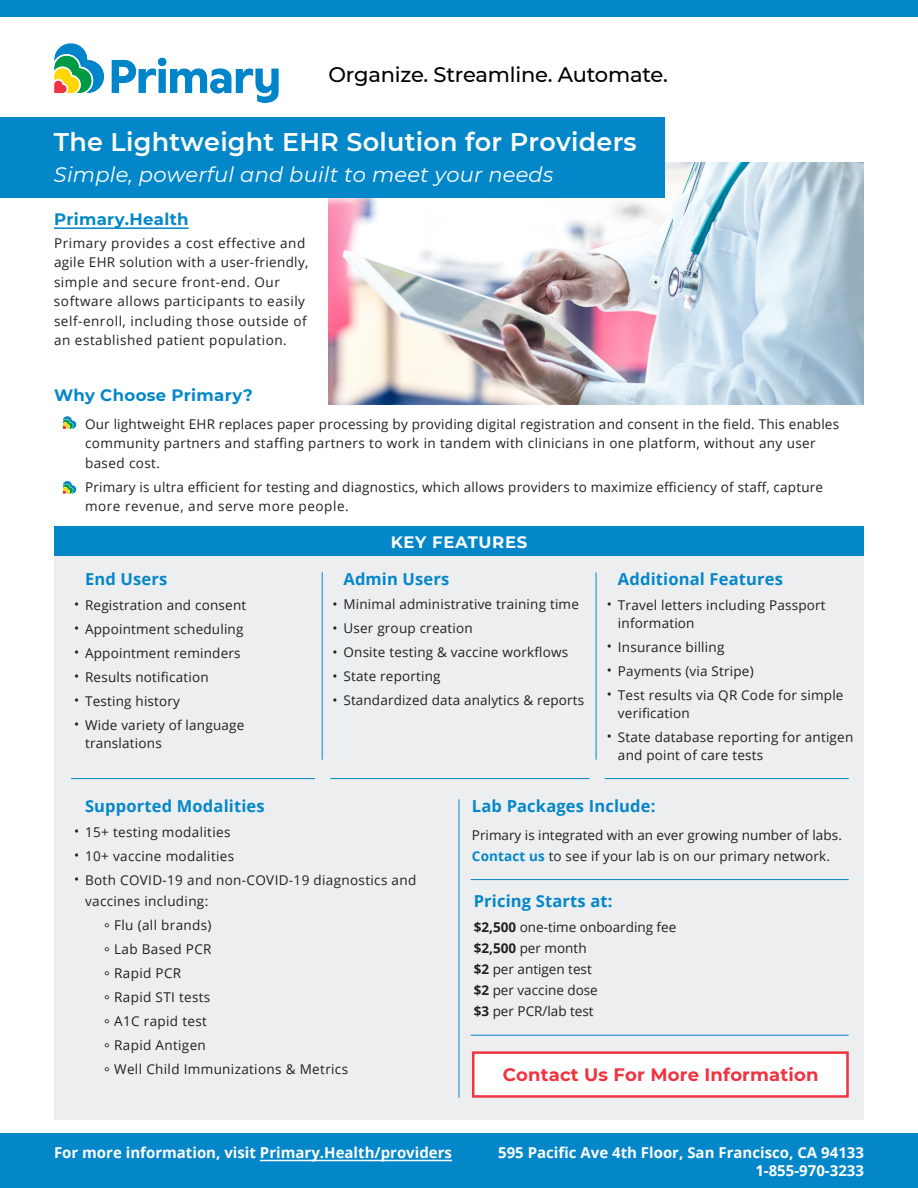
<style>
.page{position:relative;width:918px;height:1188px;background:#fff}
.page>*{position:absolute;margin:0;border:0;box-sizing:border-box;transform-origin:0 0}
.t1{font:600 25.5px "Montserrat";letter-spacing:.01em;color:#fff}
.t2{font:italic 21px "Montserrat";letter-spacing:.01em;color:#fff}
.t3{font:500 21px "Montserrat";letter-spacing:-.01em;color:#000}
.t4{font:700 18px "Montserrat";letter-spacing:.01em;color:#ef3340}
.t5{font:700 16.5px "Open Sans";letter-spacing:.01em;color:#0387c9}
.t6{font:700 16.5px "Montserrat";letter-spacing:.02em;color:#0387c9}
.t7{font:700 16.5px "Montserrat";letter-spacing:.04em;color:#fff}
.t8{font:700 15px "Open Sans";color:#fff}
.t9{font:13.5px/19.5px "Open Sans";letter-spacing:.015em;color:#231f20}
.t10{font:13.5px/19.5px "Open Sans";letter-spacing:.04em;color:#231f20}
.s1{font-weight:700;color:#0387c9}
.s2{font-weight:700}
</style>
<div class="page">
<div style="left:54px;top:556px;width:810px;height:564px;background:#edeeef"></div>
<div style="left:54px;top:526px;width:810px;height:30px;background:#0387c9"></div>
<img style="left:328px;top:162px;width:536px;height:243px">
<div style="left:0;top:117px;width:664px;height:81px;background:#0387c9"></div>
<div style="left:0;top:1133px;width:918px;height:55px;background:#0387c9"></div>
<div style="left:0;top:0;width:918px;height:16px;background:#0387c9"></div>
<img style="left:54px;top:43px;width:225px;height:60px">
<hr style="left:71px;top:778px;width:244px;height:1px;background:#0387c9">
<hr style="left:322px;top:572px;width:1px;height:188px;background:#0387c9">
<hr style="left:459px;top:799px;width:1px;height:299px;background:#0387c9">
<hr style="left:596px;top:572px;width:1px;height:188px;background:#0387c9">
<hr style="left:605px;top:778px;width:244px;height:1px;background:#0387c9">
<hr style="left:471px;top:879px;width:378px;height:1px;background:#0387c9">
<hr style="left:471px;top:1035px;width:378px;height:1px;background:#0387c9">
<hr style="left:330px;top:778px;width:260px;height:1px;background:#0387c9">
<svg style="left:63px;top:416px;width:14px;height:13px"></svg>
<svg style="left:63px;top:481px;width:14px;height:13px"></svg>
<div style="left:473px;top:1053px;width:374px;height:43px;background:#fff"></div>
<div style="left:472px;top:1051px;width:377px;height:47px;border:2px solid #ef3340"></div>
<hr style="left:54px;top:227px;width:135px;height:2px;background:#0387c9">
<hr style="left:260px;top:1160px;width:192px;height:1px;background:#fff">
<p class="t3" style="left:328px;top:60px;width:341px">Organize. Streamline. Automate.</p>
<p class="t1" style="left:54px;top:124px;width:584px">The Lightweight EHR Solution for Providers</p>
<p class="t2" style="left:54px;top:160px;width:501px">Simple, powerful and built to meet your needs</p>
<p class="t6" style="left:54px;top:208px;width:136px">Primary.Health</p>
<p class="t10" style="left:54px;top:233px;width:256px">Primary provides a cost effective and agile EHR solution with a user-friendly, simple and secure front-end. Our software allows participants to easily self-enroll, including those outside of an established patient population.</p>
<p class="t6" style="left:54px;top:384px;width:200px">Why Choose Primary?</p>
<p class="t9" style="left:85px;top:414px;width:756px">Our lightweight EHR replaces paper processing by providing digital registration and consent in the field. This enables community partners and staffing partners to work in tandem with clinicians in one platform, without any user based cost.</p>
<p class="t9" style="left:85px;top:477px;width:740px">Primary is ultra efficient for testing and diagnostics, which allows providers to maximize efficiency of staff, capture more revenue, and serve more people.</p>
<p class="t7" style="left:391px;top:530px;width:138px">KEY FEATURES</p>
<p class="t5" style="left:85px;top:567px;width:84px">End Users</p>
<p class="t5" style="left:343px;top:567px;width:107px">Admin Users</p>
<p class="t9" style="left:74px;top:595px;width:174px">• Registration and consent</p>
<p class="t9" style="left:74px;top:619px;width:171px">• Appointment scheduling</p>
<p class="t9" style="left:74px;top:643px;width:168px">• Appointment reminders</p>
<p class="t9" style="left:74px;top:667px;width:136px">• Results notification</p>
<p class="t9" style="left:74px;top:691px;width:108px">• Testing history</p>
<p class="t9" style="left:74px;top:715px;width:172px">• Wide variety of language</p>
<p class="t9" style="left:85px;top:733px;width:78px">translations</p>
<p class="t9" style="left:332px;top:594px;width:248px">• Minimal administrative training time</p>
<p class="t9" style="left:332px;top:618px;width:142px">• User group creation</p>
<p class="t9" style="left:332px;top:642px;width:237px">• Onsite testing &amp; vaccine workflows</p>
<p class="t9" style="left:332px;top:666px;width:110px">• State reporting</p>
<p class="t9" style="left:332px;top:690px;width:253px">• Standardized data analytics &amp; reports</p>
<p class="t5" style="left:618px;top:567px;width:167px">Additional Features</p>
<p class="t9" style="left:618px;top:595px;width:209px;line-height:18px;text-indent:-11px">• Travel letters including Passport information</p>
<p class="t9" style="left:607px;top:637px;width:119px">• Insurance billing</p>
<p class="t9" style="left:607px;top:661px;width:148px">• Payments (via Stripe)</p>
<p class="t9" style="left:618px;top:685px;width:227px;line-height:18px;text-indent:-11px">• Test results via QR Code for simple verification</p>
<p class="t9" style="left:618px;top:727px;width:237px;line-height:18px;text-indent:-11px">• State database reporting for antigen and point of care tests</p>
<p class="t5" style="left:85px;top:794px;width:181px">Supported Modalities</p>
<p class="t9" style="left:74px;top:822px;width:158px">• 15+ testing modalities</p>
<p class="t9" style="left:74px;top:846px;width:162px">• 10+ vaccine modalities</p>
<p class="t9" style="left:74px;top:870px;width:344px">• Both COVID-19 and non-COVID-19 diagnostics and</p>
<p class="t9" style="left:85px;top:891px;width:125px">vaccines including:</p>
<p class="t9" style="left:104px;top:915px;width:109px">° Flu (all brands)</p>
<p class="t9" style="left:104px;top:939px;width:109px">° Lab Based PCR</p>
<p class="t9" style="left:104px;top:963px;width:78px">° Rapid PCR</p>
<p class="t9" style="left:104px;top:987px;width:108px">° Rapid STI tests</p>
<p class="t9" style="left:104px;top:1011px;width:104px">° A1C rapid test</p>
<p class="t9" style="left:104px;top:1035px;width:103px">° Rapid Antigen</p>
<p class="t9" style="left:104px;top:1059px;width:245px">° Well Child Immunizations &amp; Metrics</p>
<p class="t5" style="left:472px;top:794px;width:185px">Lab Packages Include:</p>
<p class="t9" style="left:472px;top:824px;width:372px;line-height:21px">Primary is integrated with an ever growing number of labs.<br><span class="s1">Contact us</span> to see if your lab is on our primary network.</p>
<p class="t5" style="left:474px;top:890px;width:140px">Pricing Starts at:</p>
<p class="t9" style="left:474px;top:917px;width:204px"><span class="s2">$2,500</span> one-time onboarding fee</p>
<p class="t9" style="left:474px;top:938px;width:114px"><span class="s2">$2,500</span> per month</p>
<p class="t9" style="left:474px;top:959px;width:120px"><span class="s2">$2</span> per antigen test</p>
<p class="t9" style="left:474px;top:980px;width:126px"><span class="s2">$2</span> per vaccine dose</p>
<p class="t9" style="left:474px;top:1001px;width:121px"><span class="s2">$3</span> per PCR/lab test</p>
<p class="t4" style="left:503px;top:1062px;width:317px">Contact Us For More Information</p>
<p class="t8" style="left:54px;top:1142px;width:400px">For more information, visit Primary.Health/providers</p>
<p class="t8" style="left:498px;top:1142px;width:367px">595 Pacific Ave 4th Floor, San Francisco, CA 94133</p>
<p class="t8" style="left:755px;top:1160px;width:110px">1-855-970-3233</p>
</div>
